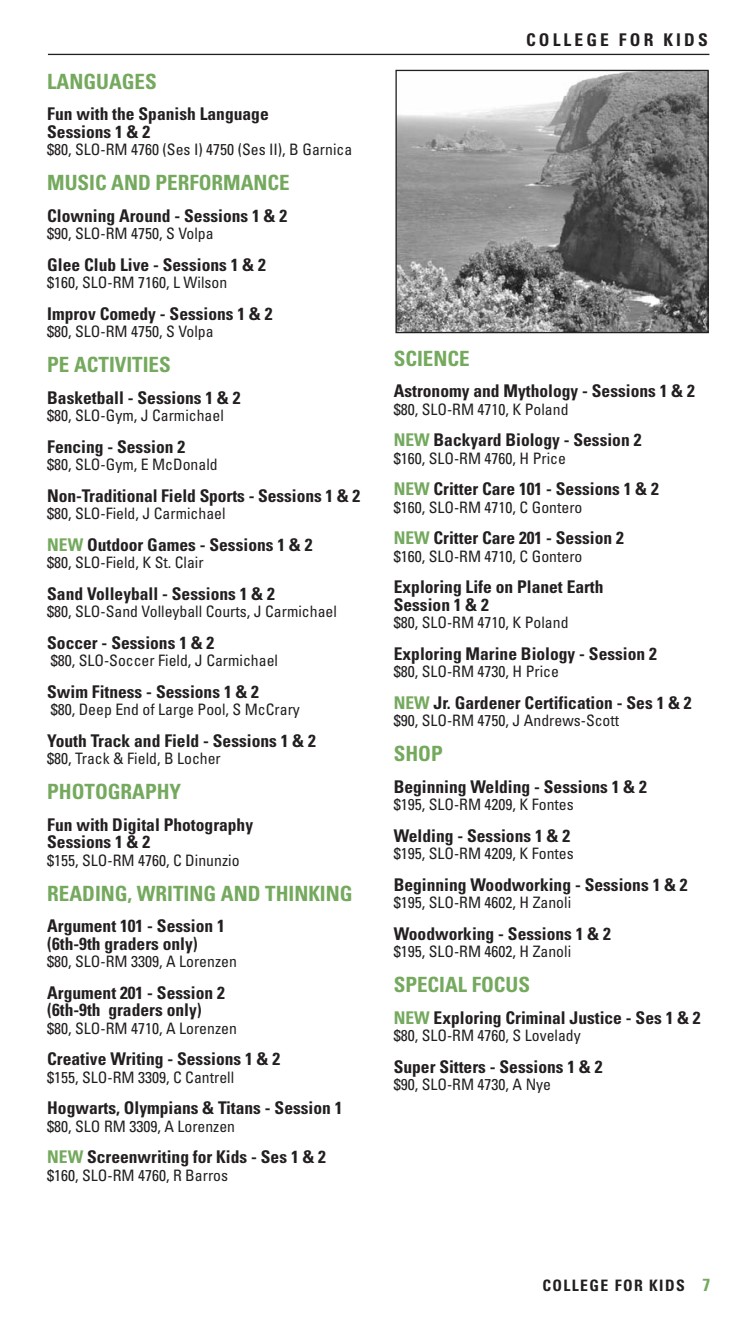
<style>
.page{position:relative;width:756px;height:1323px;background:#fff}
.page>*{position:absolute;margin:0;border:0;box-sizing:border-box;transform-origin:0 0}
.t1{font:700 condensed 21px "Univers";color:#74a95e}
.t2{font:700 condensed 17.5px/17.5px "Univers";color:#231f20}
.t3{font:700 condensed 17.5px "Univers";letter-spacing:.175em;color:#231f20}
.t4{font:condensed 15.75px "Univers";color:#231f20}
.t5{font:700 condensed 15.75px "Univers";letter-spacing:.09em;color:#231f20}
.s1{color:#74a95e}
.s2{font-size:17.5px;color:#74a95e}
</style>
<div class="page">
<hr style="left:48px;top:54px;width:661px;height:1px;background:#231f20">
<img style="left:397px;top:72px;width:310px;height:259px">
<div style="left:395px;top:70px;width:314px;height:263px;border:1px solid #231f20"></div>
<p class="t1" style="left:47px;top:73px;width:111px">LANGUAGES</p>
<p class="t2" style="left:47px;top:107px;width:223px">Fun with the Spanish Language<br>Sessions 1 &amp; 2</p>
<p class="t4" style="left:47px;top:144px;width:306px">$80, SLO-RM 4760 (Ses I) 4750 (Ses II), B Garnica</p>
<p class="t1" style="left:47px;top:175px;width:244px">MUSIC AND PERFORMANCE</p>
<p class="t2" style="left:47px;top:208px;width:241px">Clowning Around - Sessions 1 &amp; 2</p>
<p class="t4" style="left:47px;top:228px;width:168px">$90, SLO-RM 4750, S Volpa</p>
<p class="t2" style="left:47px;top:257px;width:220px">Glee Club Live - Sessions 1 &amp; 2</p>
<p class="t4" style="left:47px;top:277px;width:182px">$160, SLO-RM 7160, L Wilson</p>
<p class="t2" style="left:47px;top:306px;width:227px">Improv Comedy - Sessions 1 &amp; 2</p>
<p class="t4" style="left:47px;top:326px;width:168px">$80, SLO-RM 4750, S Volpa</p>
<p class="t1" style="left:47px;top:357px;width:125px">PE ACTIVITIES</p>
<p class="t2" style="left:47px;top:390px;width:195px">Basketball - Sessions 1 &amp; 2</p>
<p class="t4" style="left:47px;top:410px;width:178px">$80, SLO-Gym, J Carmichael</p>
<p class="t2" style="left:47px;top:439px;width:139px">Fencing - Session 2</p>
<p class="t4" style="left:47px;top:459px;width:172px">$80, SLO-Gym, E McDonald</p>
<p class="t2" style="left:47px;top:488px;width:314px">Non-Traditional Field Sports - Sessions 1 &amp; 2</p>
<p class="t4" style="left:47px;top:508px;width:180px">$80, SLO-Field, J Carmichael</p>
<p class="t2" style="left:47px;top:537px;width:267px"><span class="s1">NEW</span> Outdoor Games - Sessions 1 &amp; 2</p>
<p class="t4" style="left:47px;top:557px;width:158px">$80, SLO-Field, K St. Clair</p>
<p class="t2" style="left:47px;top:586px;width:229px">Sand Volleyball - Sessions 1 &amp; 2</p>
<p class="t4" style="left:47px;top:606px;width:291px">$80, SLO-Sand Volleyball Courts, J Carmichael</p>
<p class="t2" style="left:47px;top:635px;width:169px">Soccer - Sessions 1 &amp; 2</p>
<p class="t4" style="left:51px;top:655px;width:229px">$80, SLO-Soccer Field, J Carmichael</p>
<p class="t2" style="left:47px;top:684px;width:213px">Swim Fitness - Sessions 1 &amp; 2</p>
<p class="t4" style="left:51px;top:704px;width:251px">$80, Deep End of Large Pool, S McCrary</p>
<p class="t2" style="left:47px;top:733px;width:270px">Youth Track and Field - Sessions 1 &amp; 2</p>
<p class="t4" style="left:47px;top:753px;width:175px">$80, Track &amp; Field, B Locher</p>
<p class="t1" style="left:47px;top:784px;width:136px">PHOTOGRAPHY</p>
<p class="t2" style="left:47px;top:817px;width:207px">Fun with Digital Photography<br>Sessions 1 &amp; 2</p>
<p class="t4" style="left:47px;top:854px;width:194px">$155, SLO-RM 4760, C Dinunzio</p>
<p class="t1" style="left:47px;top:885px;width:307px">READING, WRITING AND THINKING</p>
<p class="t2" style="left:47px;top:919px;width:179px">Argument 101 - Session 1 (6th-9th graders only)</p>
<p class="t4" style="left:47px;top:956px;width:191px">$80, SLO-RM 3309, A Lorenzen</p>
<p class="t2" style="left:47px;top:985px;width:179px">Argument 201 - Session 2 (6th-9th graders only)</p>
<p class="t4" style="left:47px;top:1022px;width:191px">$80, SLO-RM 4710, A Lorenzen</p>
<p class="t2" style="left:47px;top:1052px;width:234px">Creative Writing - Sessions 1 &amp; 2</p>
<p class="t4" style="left:47px;top:1071px;width:189px">$155, SLO-RM 3309, C Cantrell</p>
<p class="t2" style="left:47px;top:1101px;width:297px">Hogwarts, Olympians &amp; Titans - Session 1</p>
<p class="t4" style="left:47px;top:1120px;width:189px">$80, SLO RM 3309, A Lorenzen</p>
<p class="t2" style="left:47px;top:1150px;width:280px"><span class="s1">NEW</span> Screenwriting for Kids - Ses 1 &amp; 2</p>
<p class="t4" style="left:47px;top:1169px;width:182px">$160, SLO-RM 4760, R Barros</p>
<p class="t3" style="left:526px;top:33px;width:183px">COLLEGE FOR KIDS</p>
<p class="t1" style="left:394px;top:351px;width:77px">SCIENCE</p>
<p class="t2" style="left:394px;top:384px;width:303px">Astronomy and Mythology - Sessions 1 &amp; 2</p>
<p class="t4" style="left:394px;top:404px;width:176px">$80, SLO-RM 4710, K Poland</p>
<p class="t2" style="left:394px;top:433px;width:249px"><span class="s1">NEW</span> Backyard Biology - Session 2</p>
<p class="t4" style="left:394px;top:453px;width:174px">$160, SLO-RM 4760, H Price</p>
<p class="t2" style="left:394px;top:482px;width:267px"><span class="s1">NEW</span> Critter Care 101 - Sessions 1 &amp; 2</p>
<p class="t4" style="left:394px;top:502px;width:190px">$160, SLO-RM 4710, C Gontero</p>
<p class="t2" style="left:394px;top:531px;width:232px"><span class="s1">NEW</span> Critter Care 201 - Session 2</p>
<p class="t4" style="left:394px;top:551px;width:190px">$160, SLO-RM 4710, C Gontero</p>
<p class="t2" style="left:394px;top:580px;width:211px">Exploring Life on Planet Earth<br>Session 1 &amp; 2</p>
<p class="t4" style="left:394px;top:617px;width:176px">$80, SLO-RM 4710, K Poland</p>
<p class="t2" style="left:394px;top:646px;width:265px">Exploring Marine Biology - Session 2</p>
<p class="t4" style="left:394px;top:666px;width:167px">$80, SLO-RM 4730, H Price</p>
<p class="t2" style="left:394px;top:695px;width:299px"><span class="s1">NEW</span> Jr. Gardener Certification - Ses 1 &amp; 2</p>
<p class="t4" style="left:394px;top:715px;width:227px">$90, SLO-RM 4750, J Andrews-Scott</p>
<p class="t1" style="left:394px;top:746px;width:50px">SHOP</p>
<p class="t2" style="left:394px;top:779px;width:255px">Beginning Welding - Sessions 1 &amp; 2</p>
<p class="t4" style="left:394px;top:799px;width:182px">$195, SLO-RM 4209, K Fontes</p>
<p class="t2" style="left:394px;top:828px;width:178px">Welding - Sessions 1 &amp; 2</p>
<p class="t4" style="left:394px;top:848px;width:182px">$195, SLO-RM 4209, K Fontes</p>
<p class="t2" style="left:394px;top:877px;width:295px">Beginning Woodworking - Sessions 1 &amp; 2</p>
<p class="t4" style="left:394px;top:897px;width:179px">$195, SLO-RM 4602, H Zanoli</p>
<p class="t2" style="left:394px;top:926px;width:219px">Woodworking - Sessions 1 &amp; 2</p>
<p class="t4" style="left:394px;top:946px;width:179px">$195, SLO-RM 4602, H Zanoli</p>
<p class="t1" style="left:394px;top:977px;width:138px">SPECIAL FOCUS</p>
<p class="t2" style="left:394px;top:1010px;width:308px"><span class="s1">NEW</span> Exploring Criminal Justice - Ses 1 &amp; 2</p>
<p class="t4" style="left:394px;top:1030px;width:189px">$80, SLO-RM 4760, S Lovelady</p>
<p class="t2" style="left:394px;top:1059px;width:210px">Super Sitters - Sessions 1 &amp; 2</p>
<p class="t4" style="left:394px;top:1079px;width:159px">$90, SLO-RM 4730, A Nye</p>
<p class="t5" style="left:542px;top:1280px;width:169px">COLLEGE FOR KIDS <span class="s2">7</span></p>
</div>
